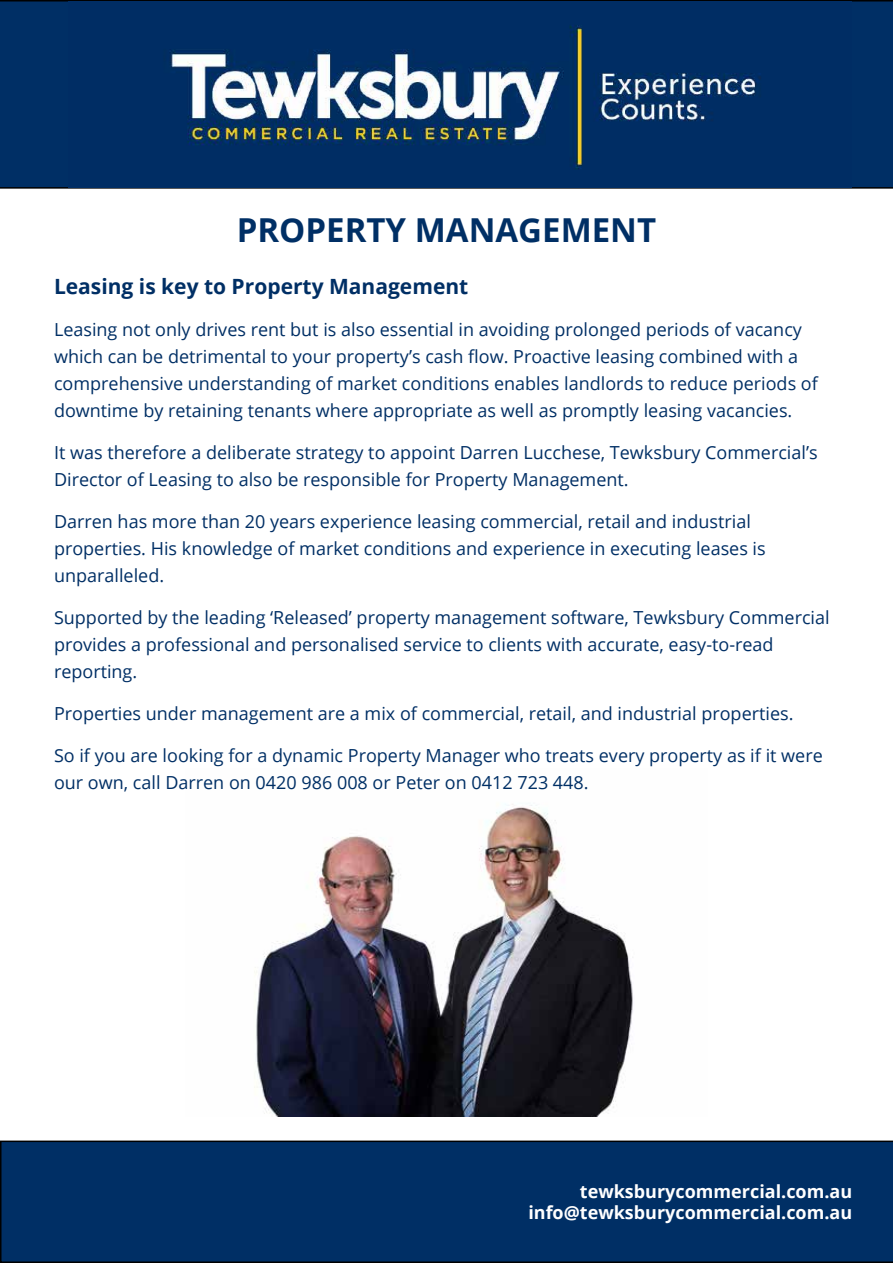
<style>
.page{position:relative;width:893px;height:1263px;background:#fff}
.page>*{position:absolute;margin:0;border:0;box-sizing:border-box;transform-origin:0 0}
.t1{font:700 33px "Open Sans";color:#002f65}
.t2{font:700 21px "Open Sans";color:#002f65}
.t3{font:18px/27px "Open Sans";color:#002f65}
.t4{font:700 18px/21.6px "Open Sans";color:#fff;text-align:right}
</style>
<div class="page">
<svg style="left:0;top:0;width:893px;height:189px;background:#032e60"></svg>
<img style="left:68px;top:2px;width:783px;height:185px">
<div style="left:0;top:1140px;width:893px;height:123px;background:#002f65"></div>
<img style="left:254px;top:804px;width:379px;height:313px">
<h1 class="t1" style="left:237px;top:207px;width:421px">PROPERTY MANAGEMENT</h1>
<p class="t2" style="left:54px;top:271px;width:416px">Leasing is key to Property Management</p>
<p class="t3" style="left:54px;top:315px;width:765px">Leasing not only drives rent but is also essential in avoiding prolonged periods of vacancy which can be detrimental to your property’s cash flow. Proactive leasing combined with a comprehensive understanding of market conditions enables landlords to reduce periods of downtime by retaining tenants where appropriate as well as promptly leasing vacancies.</p>
<p class="t3" style="left:54px;top:438px;width:765px">It was therefore a deliberate strategy to appoint Darren Lucchese, Tewksbury Commercial’s<br>Director of Leasing to also be responsible for Property Management.</p>
<p class="t3" style="left:54px;top:507px;width:713px">Darren has more than 20 years experience leasing commercial, retail and industrial properties. His knowledge of market conditions and experience in executing leases is unparalleled.</p>
<p class="t3" style="left:54px;top:603px;width:777px">Supported by the leading ‘Released’ property management software, Tewksbury Commercial provides a professional and personalised service to clients with accurate, easy-to-read reporting.</p>
<p class="t3" style="left:54px;top:699px;width:741px">Properties under management are a mix of commercial, retail, and industrial properties.</p>
<p class="t3" style="left:54px;top:741px;width:770px">So if you are looking for a dynamic Property Manager who treats every property as if it were our own, call Darren on 0420 986 008 or Peter on 0412 723 448.</p>
<p class="t4" style="left:528px;top:1180px;width:325px">tewksburycommercial.com.au info@tewksburycommercial.com.au</p>
</div>
